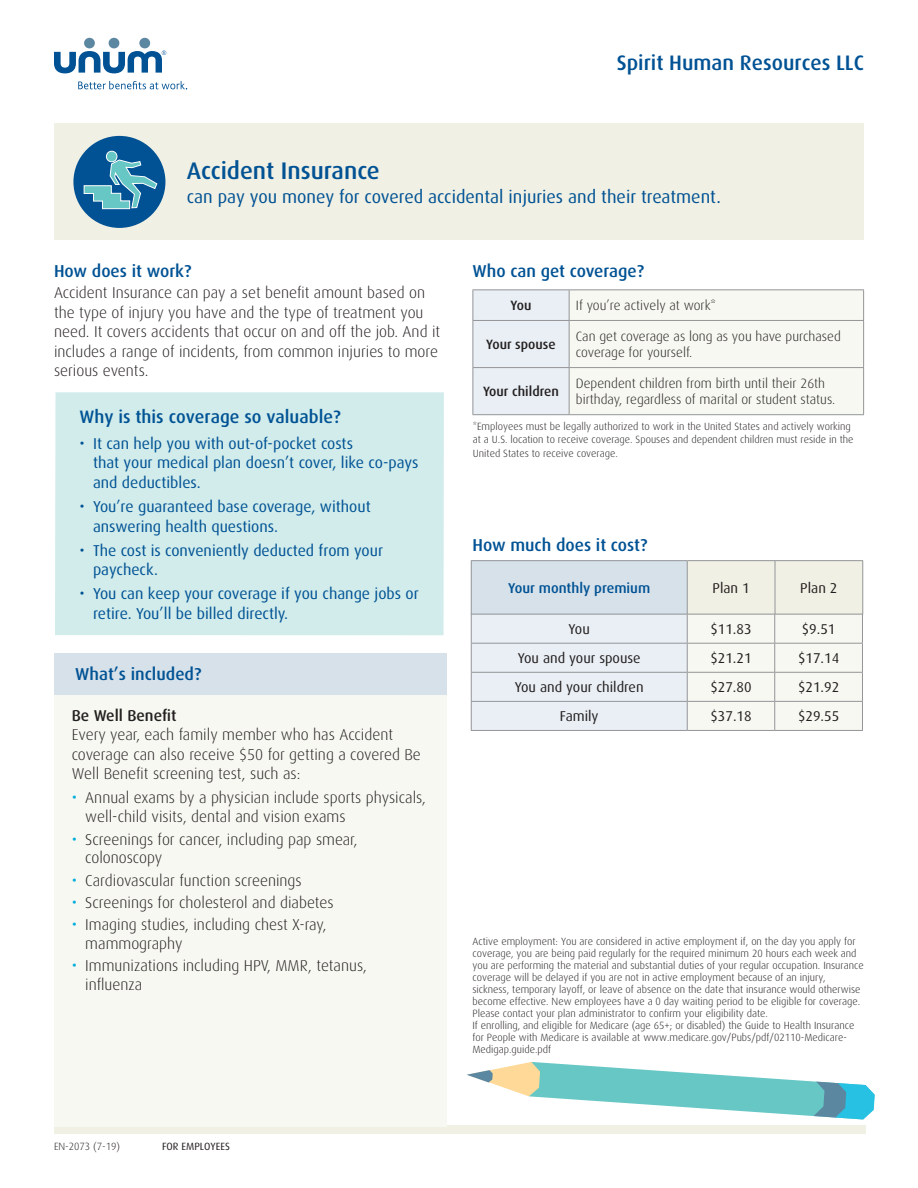
<style>
.page{position:relative;width:918px;height:1188px;background:#fff}
.page>*{position:absolute;margin:0;border:0;box-sizing:border-box;transform-origin:0 0}
.t1{font:500 24px "Dax Pro";color:#005294}
.t2{font:500 21px "Dax Pro";color:#005294}
.t3{font:18px "Dax Pro";color:#005294}
.t4{font:500 18px "Dax Pro";color:#005294}
.t5{font:500 17.25px "Dax Pro";color:#005294}
.t6{font:300 15.75px/19.5px "Dax Pro";color:#231f20}
.t7{font:15.75px/19.5px "Dax Pro";color:#005294}
.t8{font:500 15.75px "Dax Pro";color:#231f20}
.t9{font:14.25px "Dax Pro";color:#231f20}
.t10{font:500 14.25px "Dax Pro";color:#005294}
.t11{font:300 13.5px/16.5px "Dax Pro";color:#231f20}
.t12{font:500 13.5px "Dax Pro";color:#231f20}
.t13{font:300 10.5px/12px "Dax Pro";color:#231f20}
.t14{font:10.5px "Dax Pro";color:#231f20}
.s1{font-size:16.5px}
.s2{font-weight:400;font-size:16.5px;color:#00aedc}
</style>
<div class="page">
<div style="left:54px;top:1126px;width:812px;height:8px;background:#f1f0e4"></div>
<div style="left:84px;top:38px;width:11px;height:10px;background:#5c87a1;border-radius:50%"></div>
<div style="left:109px;top:38px;width:10px;height:10px;background:#5c87a1;border-radius:50%"></div>
<div style="left:139px;top:38px;width:11px;height:10px;background:#5c87a1;border-radius:50%"></div>
<svg style="left:54px;top:51px;width:112px;height:22px"></svg>
<svg style="left:78px;top:81px;width:109px;height:8px"></svg>
<div style="left:54px;top:123px;width:810px;height:117px;background:#f1f0e4"></div>
<div style="left:73px;top:136px;width:92px;height:92px;background:#005294;border-radius:50%"></div>
<svg style="left:83px;top:149px;width:75px;height:61px"></svg>
<div style="left:55px;top:392px;width:389px;height:243px;background:#d1eceb"></div>
<svg style="left:473px;top:290px;width:390px;height:124px"></svg>
<hr style="left:569px;top:289px;width:295px;height:1px;background:#939598">
<hr style="left:569px;top:320px;width:295px;height:1px;background:#939598">
<hr style="left:569px;top:367px;width:295px;height:1px;background:#939598">
<hr style="left:472px;top:289px;width:97px;height:1px;background:#939598">
<hr style="left:472px;top:290px;width:1px;height:30px;background:#939598">
<hr style="left:569px;top:290px;width:1px;height:30px;background:#939598">
<hr style="left:472px;top:320px;width:97px;height:1px;background:#939598">
<hr style="left:472px;top:321px;width:1px;height:46px;background:#939598">
<hr style="left:569px;top:321px;width:1px;height:46px;background:#939598">
<hr style="left:472px;top:367px;width:97px;height:1px;background:#939598">
<hr style="left:472px;top:368px;width:1px;height:46px;background:#939598">
<hr style="left:569px;top:368px;width:1px;height:46px;background:#939598">
<hr style="left:863px;top:290px;width:1px;height:30px;background:#939598">
<hr style="left:863px;top:321px;width:1px;height:46px;background:#939598">
<hr style="left:863px;top:368px;width:1px;height:46px;background:#939598">
<hr style="left:472px;top:414px;width:97px;height:1px;background:#939598">
<hr style="left:569px;top:414px;width:295px;height:1px;background:#939598">
<div style="left:54px;top:685px;width:392px;height:441px;background:#f7f8f1"></div>
<div style="left:54px;top:654px;width:392px;height:41px;background:#d6e1ea"></div>
<svg style="left:467px;top:1062px;width:408px;height:57px"></svg>
<hr style="left:471px;top:560px;width:216px;height:1px;background:#939598">
<hr style="left:687px;top:560px;width:88px;height:1px;background:#939598">
<hr style="left:775px;top:560px;width:88px;height:1px;background:#939598">
<svg style="left:471px;top:561px;width:392px;height:169px"></svg>
<hr style="left:471px;top:730px;width:216px;height:1px;background:#939598">
<hr style="left:687px;top:730px;width:88px;height:1px;background:#939598">
<hr style="left:775px;top:730px;width:88px;height:1px;background:#939598">
<h2 class="t2" style="left:617px;top:49px;width:249px">Spirit Human Resources LLC</h2>
<h1 class="t1" style="left:187px;top:155px;width:194px">Accident Insurance</h1>
<h3 class="t3" style="left:187px;top:185px;width:536px">can pay you money for covered accidental injuries and their treatment.</h3>
<h3 class="t5" style="left:54px;top:260px;width:139px">How does it work?</h3>
<p class="t6" style="left:54px;top:283px;width:388px">Accident Insurance can pay a set benefit amount based on the type of injury you have and the type of treatment you need. It covers accidents that occur on and off the job. And it includes a range of incidents, from common injuries to more serious events.</p>
<h3 class="t4" style="left:80px;top:406px;width:263px">Why is this coverage so valuable?</h3>
<h3 class="t7" style="left:93px;top:433px;width:327px;text-indent:-14px"><span class="s1">•</span> It can help you with out-of-pocket costs<br>that your medical plan doesn’t cover, like co-pays and deductibles.</h3>
<h3 class="t7" style="left:93px;top:496px;width:279px;text-indent:-14px"><span class="s1">•</span> You’re guaranteed base coverage, without answering health questions.</h3>
<h3 class="t7" style="left:93px;top:540px;width:292px;text-indent:-14px"><span class="s1">•</span> The cost is conveniently deducted from your paycheck.</h3>
<h3 class="t7" style="left:93px;top:584px;width:327px;text-indent:-14px"><span class="s1">•</span> You can keep your coverage if you change jobs or retire. You’ll be billed directly.</h3>
<h3 class="t5" style="left:75px;top:663px;width:128px">What’s included?</h3>
<h3 class="t8" style="left:72px;top:705px;width:106px">Be Well Benefit</h3>
<h3 class="t6" style="left:72px;top:724px;width:351px">Every year, each family member who has Accident coverage can also receive $50 for getting a covered Be<br>Well Benefit screening test, such as:</h3>
<h3 class="t6" style="left:85px;top:788px;width:342px;line-height:18.8px;text-indent:-14px"><span class="s2">•</span> Annual exams by a physician include sports physicals, well-child visits, dental and vision exams</h3>
<h3 class="t6" style="left:85px;top:829px;width:274px;line-height:18.8px;text-indent:-14px"><span class="s2">•</span> Screenings for cancer, including pap smear, colonoscopy</h3>
<h3 class="t6" style="left:72px;top:870px;width:231px"><span class="s2">•</span> Cardiovascular function screenings</h3>
<h3 class="t6" style="left:72px;top:892px;width:263px"><span class="s2">•</span> Screenings for cholesterol and diabetes</h3>
<h3 class="t6" style="left:85px;top:915px;width:243px;line-height:18.8px;text-indent:-14px"><span class="s2">•</span> Imaging studies, including chest X-ray, mammography</h3>
<h3 class="t6" style="left:85px;top:956px;width:283px;line-height:18.8px;text-indent:-14px"><span class="s2">•</span> Immunizations including HPV, MMR, tetanus, influenza</h3>
<h3 class="t5" style="left:472px;top:260px;width:173px">Who can get coverage?</h3>
<p class="t12" style="left:511px;top:297px;width:22px">You</p>
<p class="t11" style="left:576px;top:297px;width:142px">If you’re actively at work*</p>
<p class="t12" style="left:486px;top:336px;width:71px">Your spouse</p>
<p class="t11" style="left:576px;top:327px;width:267px">Can get coverage as long as you have purchased coverage for yourself.</p>
<p class="t12" style="left:483px;top:383px;width:77px">Your children</p>
<p class="t11" style="left:576px;top:374px;width:261px">Dependent children from birth until their 26th birthday, regardless of marital or student status.</p>
<p class="t13" style="left:473px;top:419px;width:382px;line-height:13.5px">*Employees must be legally authorized to work in the United States and actively working at a U.S. location to receive coverage. Spouses and dependent children must reside in the<br>United States to receive coverage.</p>
<h3 class="t5" style="left:472px;top:534px;width:176px">How much does it cost?</h3>
<h3 class="t10" style="left:508px;top:579px;width:144px">Your monthly premium</h3>
<h3 class="t9" style="left:713px;top:579px;width:39px">Plan 1</h3>
<h3 class="t9" style="left:800px;top:579px;width:39px">Plan 2</h3>
<h3 class="t9" style="left:569px;top:620px;width:23px">You</h3>
<h3 class="t9" style="left:710px;top:620px;width:43px">$11.83</h3>
<h3 class="t9" style="left:802px;top:620px;width:35px">$9.51</h3>
<h3 class="t9" style="left:518px;top:649px;width:124px">You and your spouse</h3>
<h3 class="t9" style="left:710px;top:649px;width:43px">$21.21</h3>
<h3 class="t9" style="left:798px;top:649px;width:43px">$17.14</h3>
<h3 class="t9" style="left:515px;top:678px;width:130px">You and your children</h3>
<h3 class="t9" style="left:710px;top:678px;width:43px">$27.80</h3>
<h3 class="t9" style="left:798px;top:678px;width:43px">$21.92</h3>
<h3 class="t9" style="left:560px;top:707px;width:40px">Family</h3>
<h3 class="t9" style="left:710px;top:707px;width:43px">$37.18</h3>
<h3 class="t9" style="left:798px;top:707px;width:43px">$29.55</h3>
<p class="t13" style="left:472px;top:935px;width:393px">Active employment: You are considered in active employment if, on the day you apply for coverage, you are being paid regularly for the required minimum 20 hours each week and you are performing the material and substantial duties of your regular occupation. Insurance coverage will be delayed if you are not in active employment because of an injury, sickness, temporary layoff, or leave of absence on the date that insurance would otherwise become effective. New employees have a 0 day waiting period to be eligible for coverage.<br>Please contact your plan administrator to confirm your eligibility date.<br>If enrolling, and eligible for Medicare (age 65+; or disabled) the Guide to Health Insurance for People with Medicare is available at www.medicare.gov/Pubs/pdf/02110-Medicare-Medigap.guide.pdf</p>
<p class="t13" style="left:54px;top:1140px;width:68px">EN-2073 (7-19)</p>
<p class="t14" style="left:162px;top:1139px;width:69px">FOR EMPLOYEES</p>
</div>
